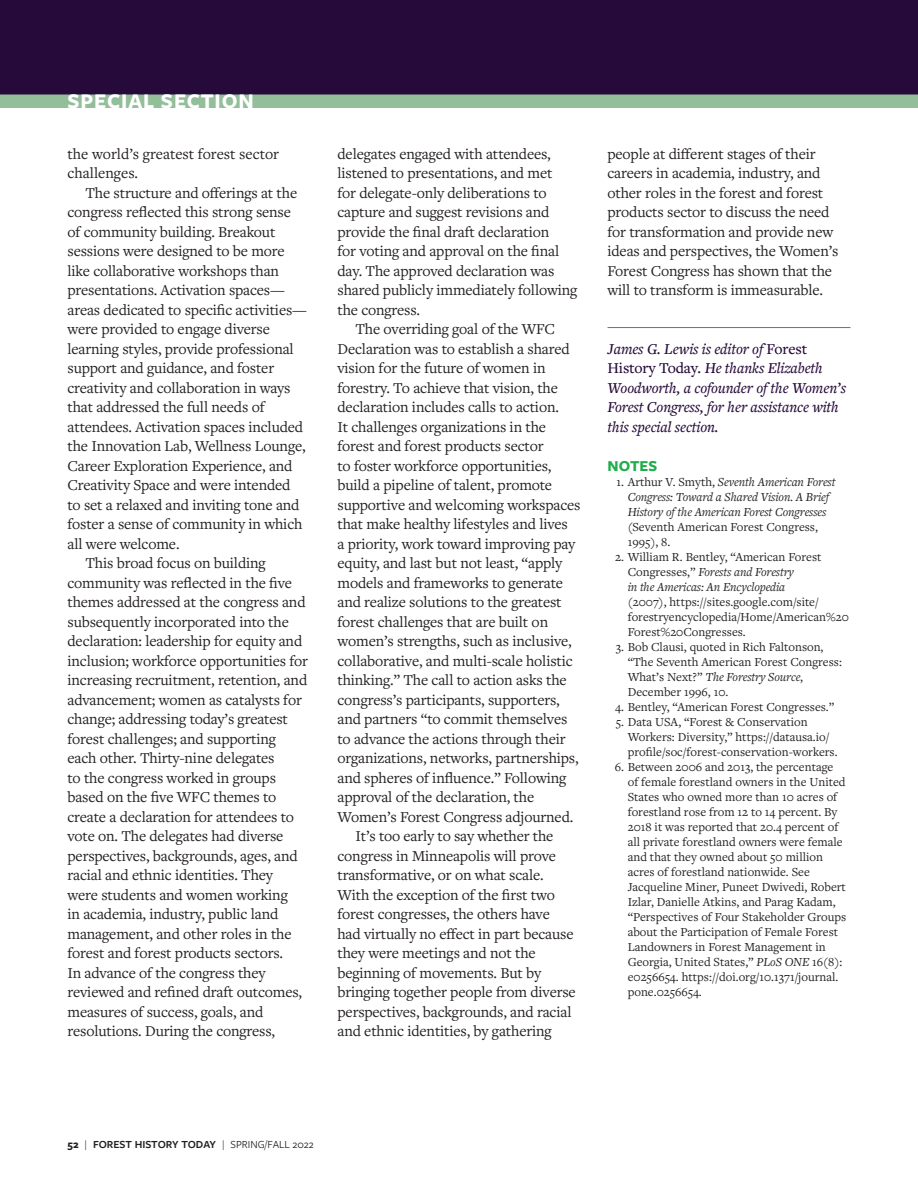
<style>
.page{position:relative;width:918px;height:1188px;background:#fff}
.page>*{position:absolute;margin:0;border:0;box-sizing:border-box;transform-origin:0 0}
.t1{font:700 21.6px "Freight Sans Pro";letter-spacing:.04em;color:#fff}
.main_body_indented{font:15.75px/19.5px "Freight Text Pro";letter-spacing:-.01em;color:#231f20}
.author_bio{font:italic 500 15.75px/19.5px "Freight Text Pro";letter-spacing:-.01em;color:#260a39}
.main_body_heading{font:700 15.75px "Freight Sans Pro";color:#20ae4b}
.Notes{font:12.75px/15px "Freight Text Pro";color:#231f20}
.Notes-2{font:italic 12.75px/15px "Freight Text Pro";letter-spacing:-.01em;color:#231f20}
.t2{font:600 11.25px "Freight Sans Pro";letter-spacing:-.005em;color:#231f20}
.s1{font-style:normal}
.s2{font-style:italic}
.s3{font-weight:700}
.s4{font-family:"Freight Text Pro";font-weight:400}
.s5{font-weight:400}
</style>
<div class="page">
<hr style="left:608px;top:327px;width:242px;height:1px;background:#707271">
<div style="left:0;top:0;width:918px;height:94px;background:#260a39"></div>
<div style="left:0;top:94px;width:918px;height:14px;background:#93be9a"></div>
<p class="t1" style="left:68px;top:86px;width:188px">SPECIAL SECTION</p>
<p class="main_body_indented" style="left:68px;top:144px;width:213px">the world’s greatest forest sector challenges.</p>
<p class="main_body_indented" style="left:68px;top:183px;width:241px;text-indent:18px">The structure and offerings at the congress reflected this strong sense of community building. Breakout sessions were designed to be more like collaborative workshops than presentations. Activation spaces— areas dedicated to specific activities— were provided to engage diverse learning styles, provide professional support and guidance, and foster creativity and collaboration in ways that addressed the full needs of attendees. Activation spaces included the Innovation Lab, Wellness Lounge, Career Exploration Experience, and Creativity Space and were intended to set a relaxed and inviting tone and foster a sense of community in which all were welcome.</p>
<p class="main_body_indented" style="left:68px;top:553px;width:242px;text-indent:18px">This broad focus on building community was reflected in the five themes addressed at the congress and subsequently incorporated into the declaration: leadership for equity and inclusion; workforce opportunities for increasing recruitment, retention, and advancement; women as catalysts for change; addressing today’s greatest forest challenges; and supporting each other. Thirty-nine delegates<br>to the congress worked in groups based on the five WFC themes to create a declaration for attendees to vote on. The delegates had diverse perspectives, backgrounds, ages, and racial and ethnic identities. They<br>were students and women working<br>in academia, industry, public land management, and other roles in the forest and forest products sectors.<br>In advance of the congress they reviewed and refined draft outcomes, measures of success, goals, and resolutions. During the congress,</p>
<p class="main_body_indented" style="left:338px;top:144px;width:241px">delegates engaged with attendees, listened to presentations, and met<br>for delegate-only deliberations to capture and suggest revisions and provide the final draft declaration<br>for voting and approval on the final day. The approved declaration was shared publicly immediately following the congress.</p>
<p class="main_body_indented" style="left:338px;top:319px;width:245px;text-indent:18px">The overriding goal of the WFC Declaration was to establish a shared vision for the future of women in forestry. To achieve that vision, the declaration includes calls to action.<br>It challenges organizations in the forest and forest products sector<br>to foster workforce opportunities, build a pipeline of talent, promote supportive and welcoming workspaces that make healthy lifestyles and lives<br>a priority, work toward improving pay equity, and last but not least, “apply models and frameworks to generate and realize solutions to the greatest forest challenges that are built on women’s strengths, such as inclusive, collaborative, and multi-scale holistic thinking.” The call to action asks the congress’s participants, supporters, and partners “to commit themselves to advance the actions through their organizations, networks, partnerships, and spheres of influence.” Following approval of the declaration, the Women’s Forest Congress adjourned.</p>
<p class="main_body_indented" style="left:338px;top:826px;width:240px;text-indent:18px">It’s too early to say whether the congress in Minneapolis will prove transformative, or on what scale.<br>With the exception of the first two forest congresses, the others have had virtually no effect in part because they were meetings and not the beginning of movements. But by bringing together people from diverse perspectives, backgrounds, and racial and ethnic identities, by gathering</p>
<p class="main_body_indented" style="left:608px;top:144px;width:233px">people at different stages of their careers in academia, industry, and other roles in the forest and forest products sector to discuss the need for transformation and provide new ideas and perspectives, the Women’s Forest Congress has shown that the will to transform is immeasurable.</p>
<p class="author_bio" style="left:608px;top:339px;width:240px">James G. Lewis is editor of <span class="s1">Forest History Today</span>. He thanks Elizabeth Woodworth, a cofounder of the Women’s Forest Congress, for her assistance with this special section.</p>
<p class="main_body_heading" style="left:608px;top:455px;width:51px">NOTES</p>
<p class="Notes-2" style="left:628px;top:474px;width:209px;text-indent:-11px"><span class="s1">1. Arthur V. Smyth,</span> Seventh American Forest Congress: Toward a Shared Vision. A Brief History of the American Forest Congresses <span class="s1">(Seventh American Forest Congress, 1995), 8.</span></p>
<p class="Notes" style="left:628px;top:549px;width:223px;text-indent:-13px">2. William R. Bentley, “American Forest Congresses,” <span class="s2">Forests and Forestry<br>in the Americas: An Encyclopedia<br></span>(2007), https://sites.google.com/site/ forestryencyclopedia/Home/American%20<br>Forest%20Congresses.</p>
<p class="Notes" style="left:628px;top:639px;width:216px;text-indent:-12px">3. Bob Clausi, quoted in Rich Faltonson, “The Seventh American Forest Congress:<br>What’s Next?” <span class="s2">The Forestry Source</span>, December 1996, 10.</p>
<p class="Notes" style="left:615px;top:699px;width:221px">4. Bentley, “American Forest Congresses.”</p>
<p class="Notes" style="left:628px;top:714px;width:211px;text-indent:-12px">5. Data USA, “Forest &amp; Conservation<br>Workers: Diversity,” https://datausa.io/ profile/soc/forest-conservation-workers.</p>
<p class="Notes" style="left:628px;top:759px;width:220px;text-indent:-13px">6. Between 2006 and 2013, the percentage of female forestland owners in the United States who owned more than 10 acres of forestland rose from 12 to 14 percent. By 2018 it was reported that 20.4 percent of all private forestland owners were female and that they owned about 50 million acres of forestland nationwide. See Jacqueline Miner, Puneet Dwivedi, Robert Izlar, Danielle Atkins, and Parag Kadam, “Perspectives of Four Stakeholder Groups about the Participation of Female Forest Landowners in Forest Management in Georgia, United States,” <span class="s2">PLoS ONE</span> 16(8): e0256654. https://doi.org/10.1371/journal. pone.0256654.</p>
<p class="t2" style="left:68px;top:1136px;width:248px"><span class="s3">52</span> <span class="s4">|</span> FOREST HISTORY TODAY <span class="s4">|</span> <span class="s5">SPRING/FALL 2022</span></p>
</div>
